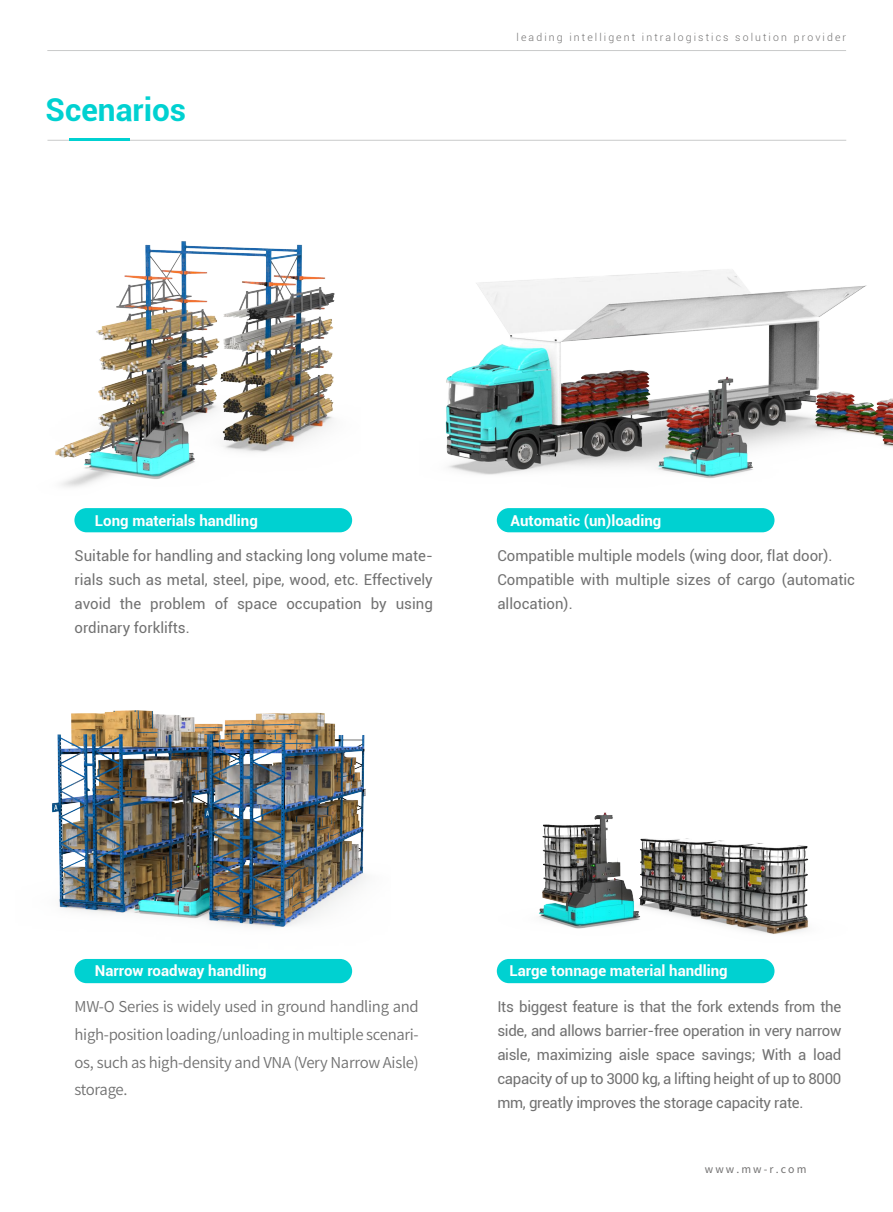
<style>
.page{position:relative;width:893px;height:1212px;background:#fff}
.page>*{position:absolute;margin:0;border:0;box-sizing:border-box;transform-origin:0 0}
.t1{font:700 31.5px "Roboto";color:#00d1d1}
.t2{font:15px/24px "Roboto";color:#717171;text-align:justify}
.t3{font:15px/27.6px "Source Han Sans CN";letter-spacing:-.02em;color:#717171;text-align:justify}
.t4{font:700 15px "Roboto";color:#fff}
.t5{font:300 10.5px "Roboto";letter-spacing:.2em;color:#727171}
.t6{font:10.5px "Source Han Sans CN";letter-spacing:.2em;color:#727171}
</style>
<div class="page">
<div style="left:74px;top:508px;width:278px;height:24px;background:#00d1d1;border-radius:12px"></div>
<div style="left:497px;top:959px;width:277px;height:24px;background:#00d1d1;border-radius:12px"></div>
<div style="left:74px;top:959px;width:278px;height:24px;background:#00d1d1;border-radius:12px"></div>
<img style="left:445px;top:269px;width:448px;height:264px">
<img style="left:500px;top:812px;width:309px;height:151px">
<img style="left:55px;top:241px;width:298px;height:285px">
<hr style="left:47px;top:140px;width:799px;height:1px;background:#c9caca">
<hr style="left:69px;top:138px;width:60px;height:2px;background:#00d1d1">
<hr style="left:47px;top:50px;width:799px;height:1px;background:#c9caca">
<img style="left:52px;top:710px;width:314px;height:218px">
<h1 class="t1" style="left:46px;top:88px;width:142px">Scenarios</h1>
<p class="t5" style="left:517px;top:30px;width:331px">leading intelligent intralogistics solution provider</p>
<p class="t4" style="left:95px;top:510px;width:164px">Long materials handling</p>
<p class="t4" style="left:510px;top:510px;width:152px">Automatic (un)loading</p>
<p class="t2" style="left:75px;top:543px;width:360px">Suitable for handling and stacking long volume mate&shy;rials such as metal, steel, pipe, wood, etc. Effectively avoid the problem of space occupation by using ordinary forklifts.</p>
<p class="t2" style="left:497px;top:543px;width:359px;text-align:left">Compatible multiple models (wing door, flat door).<br>Compatible with multiple sizes of cargo (automatic allocation).</p>
<p class="t4" style="left:95px;top:960px;width:173px">Narrow roadway handling</p>
<p class="t4" style="left:509px;top:960px;width:220px">Large tonnage material handling</p>
<p class="t3" style="left:75px;top:993px;width:346px">MW-O Series is widely used in ground handling and high-position loading/unloading in multiple scenari&shy;os, such as high-density and VNA (Very Narrow Aisle) storage.</p>
<p class="t2" style="left:497px;top:994px;width:346px">Its biggest feature is that the fork extends from the side, and allows barrier-free operation in very narrow aisle, maximizing aisle space savings; With a load capacity of up to 3000 kg, a lifting height of up to 8000 mm, greatly improves the storage capacity rate.</p>
<p class="t6" style="left:705px;top:1163px;width:103px">www.mw-r.com</p>
</div>
